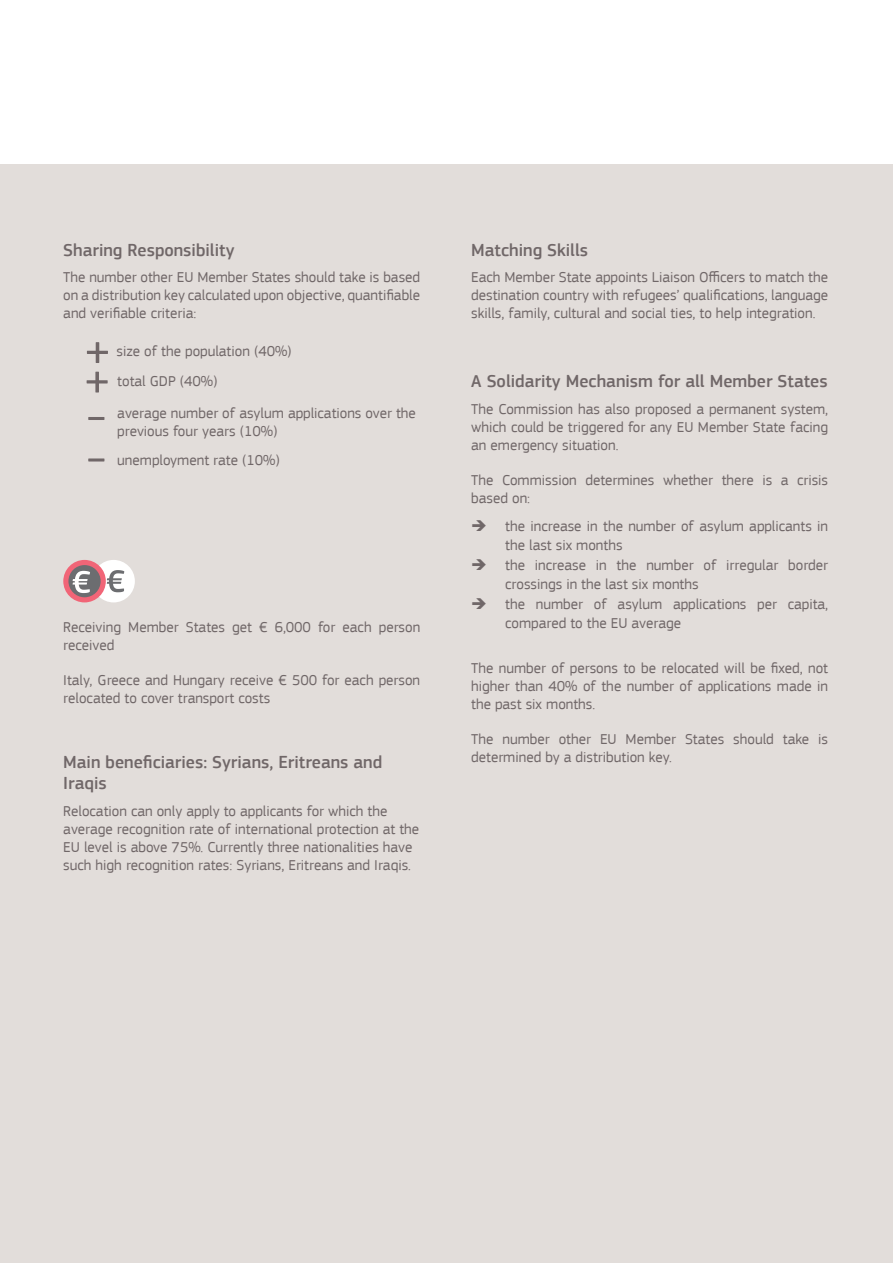
<style>
.page{position:relative;width:893px;height:1263px;background:#fff}
.page>*{position:absolute;margin:0;border:0;box-sizing:border-box;transform-origin:0 0}
.body_text{font:54px "EC Square Sans Pro";color:#706768}
.t1{font:500 18px/21.6px "EC Square Sans Pro";color:#706768}
.body_text-2{font:15px/18px "EC Square Sans Pro";color:#706768}
</style>
<div class="page">
<div style="left:0;top:164px;width:893px;height:1099px;background:#e2ddda"></div>
<div style="left:92px;top:560px;width:43px;height:42px;background:#fff;border-radius:50%"></div>
<svg style="left:63px;top:560px;width:61px;height:42px"></svg>
<p class="t1" style="left:63px;top:240px;width:173px">Sharing Responsibility</p>
<p class="body_text-2" style="left:63px;top:269px;width:358px;text-align:justify">The number other EU Member States should take is based on a distribution key calculated upon objective, quantifiable and verifiable criteria:</p>
<p class="body_text" style="left:82px;top:321px;width:32px">+</p>
<p class="body_text-2" style="left:116px;top:343px;width:177px">size of the population (40%)</p>
<p class="body_text" style="left:82px;top:350px;width:32px">+</p>
<p class="body_text-2" style="left:117px;top:372px;width:102px">total GDP (40%)</p>
<p class="body_text" style="left:86px;top:387px;width:21px">-</p>
<p class="body_text-2" style="left:117px;top:404px;width:300px">average number of asylum applications over the previous four years (10%)</p>
<p class="body_text" style="left:86px;top:428px;width:21px">-</p>
<p class="body_text-2" style="left:117px;top:452px;width:164px">unemployment rate (10%)</p>
<p class="body_text-2" style="left:63px;top:618px;width:358px">Receiving Member States get € 6,000 for each person received</p>
<p class="body_text-2" style="left:63px;top:671px;width:358px">Italy, Greece and Hungary receive € 500 for each person relocated to cover transport costs</p>
<p class="t1" style="left:63px;top:751px;width:321px">Main beneficiaries: Syrians, Eritreans and<br>Iraqis</p>
<p class="body_text-2" style="left:63px;top:802px;width:357px">Relocation can only apply to applicants for which the average recognition rate of international protection at the EU level is above 75%. Currently three nationalities have such high recognition rates: Syrians, Eritreans and Iraqis.</p>
<p class="t1" style="left:471px;top:240px;width:118px">Matching Skills</p>
<p class="body_text-2" style="left:471px;top:269px;width:358px;text-align:justify">Each Member State appoints Liaison Officers to match the destination country with refugees’ qualifications, language skills, family, cultural and social ties, to help integration.</p>
<p class="t1" style="left:471px;top:371px;width:358px">A Solidarity Mechanism for all Member States</p>
<p class="body_text-2" style="left:471px;top:400px;width:358px;text-align:justify">The Commission has also proposed a permanent system, which could be triggered for any EU Member State facing an emergency situation.</p>
<p class="body_text-2" style="left:471px;top:471px;width:358px">The Commission determines whether there is a crisis based on:</p>
<p class="body_text-2" style="left:505px;top:516px;width:324px;line-height:19.5px">the increase in the number of asylum applicants in the last six months</p>
<p class="body_text-2" style="left:505px;top:555px;width:324px;line-height:19.5px">the increase in the number of irregular border crossings in the last six months</p>
<p class="body_text-2" style="left:505px;top:594px;width:324px;line-height:19.5px">the number of asylum applications per capita, compared to the EU average</p>
<p class="body_text-2" style="left:471px;top:659px;width:358px;text-align:justify">The number of persons to be relocated will be fixed, not higher than 40% of the number of applications made in the past six months.</p>
<p class="body_text-2" style="left:471px;top:730px;width:358px">The number other EU Member States should take is determined by a distribution key.</p>
</div>
